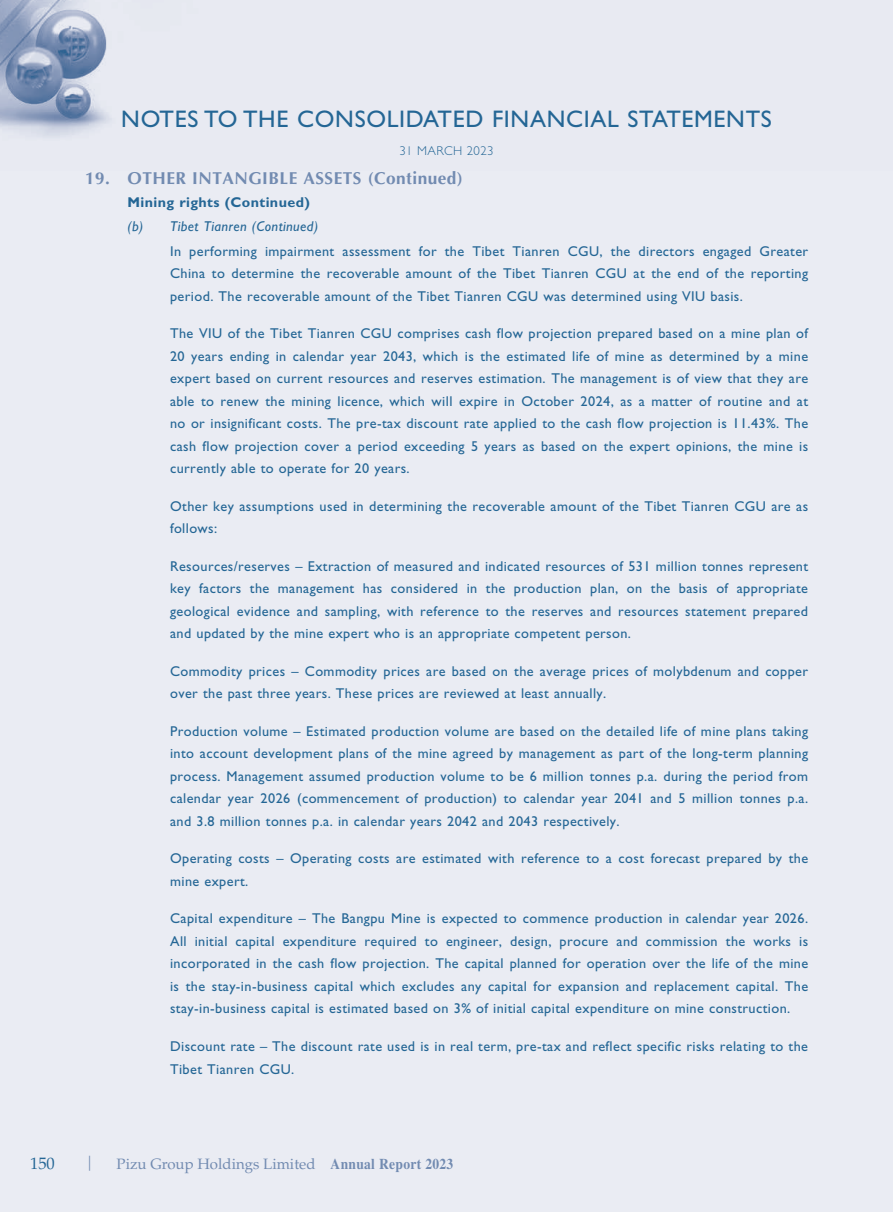
<style>
.page{position:relative;width:893px;height:1212px;background:#fff}
.page>*{position:absolute;margin:0;border:0;box-sizing:border-box;transform-origin:0 0}
.t1{font:24px "Gill Sans Std";letter-spacing:.03em;color:#246695}
.t2{font:700 17.25px "Optima LT Std";letter-spacing:.03em;color:#728bb1}
.t3{font:16.5px "Palatino LT Std";color:#246695}
.t4{font:15px "Palatino LT Std";color:#728bb1}
.t5{font:14.25px/22.5px "Gill Sans Std";letter-spacing:.03em;color:#246695;text-align:justify}
.t6{font:italic 14.25px "Gill Sans Std";letter-spacing:.03em;color:#246695}
.t7{font:700 14.25px "Gill Sans Std";letter-spacing:.03em;color:#246695}
.t8{font:300 12.75px "Gill Sans Std";letter-spacing:.03em;color:#246695}
.s1{font-family:"Times LT Std";font-weight:700}
</style>
<div class="page">
<hr style="left:892px;top:0;width:1px;height:1212px;background:#eaecf3">
<div style="left:0;top:0;width:892px;height:1212px;background:#eaecf3"></div>
<img style="left:0;top:0;width:112px;height:138px">
<h1 class="t1" style="left:121px;top:105px;width:652px">NOTES TO THE CONSOLIDATED FINANCIAL STATEMENTS</h1>
<p class="t8" style="left:400px;top:144px;width:95px">31 MARCH 2023</p>
<p class="t2" style="left:85px;top:169px;width:379px">19. OTHER INTANGIBLE ASSETS (Continued)</p>
<p class="t7" style="left:128px;top:193px;width:184px">Mining rights (Continued)</p>
<p class="t6" style="left:128px;top:218px;width:192px">(b) Tibet Tianren (Continued)</p>
<p class="t5" style="left:170px;top:240px;width:640px">In performing impairment assessment for the Tibet Tianren CGU, the directors engaged Greater China to determine the recoverable amount of the Tibet Tianren CGU at the end of the reporting period. The recoverable amount of the Tibet Tianren CGU was determined using VIU basis.</p>
<p class="t5" style="left:170px;top:322px;width:640px">The VIU of the Tibet Tianren CGU comprises cash flow projection prepared based on a mine plan of 20 years ending in calendar year 2043, which is the estimated life of mine as determined by a mine expert based on current resources and reserves estimation. The management is of view that they are able to renew the mining licence, which will expire in October 2024, as a matter of routine and at no or insignificant costs. The pre-tax discount rate applied to the cash flow projection is 11.43%. The cash flow projection cover a period exceeding 5 years as based on the expert opinions, the mine is currently able to operate for 20 years.</p>
<p class="t5" style="left:170px;top:495px;width:640px">Other key assumptions used in determining the recoverable amount of the Tibet Tianren CGU are as follows:</p>
<p class="t5" style="left:170px;top:555px;width:640px">Resources/reserves – Extraction of measured and indicated resources of 531 million tonnes represent key factors the management has considered in the production plan, on the basis of appropriate geological evidence and sampling, with reference to the reserves and resources statement prepared and updated by the mine expert who is an appropriate competent person.</p>
<p class="t5" style="left:170px;top:660px;width:640px">Commodity prices – Commodity prices are based on the average prices of molybdenum and copper over the past three years. These prices are reviewed at least annually.</p>
<p class="t5" style="left:170px;top:720px;width:640px">Production volume – Estimated production volume are based on the detailed life of mine plans taking into account development plans of the mine agreed by management as part of the long-term planning process. Management assumed production volume to be 6 million tonnes p.a. during the period from calendar year 2026 (commencement of production) to calendar year 2041 and 5 million tonnes p.a. and 3.8 million tonnes p.a. in calendar years 2042 and 2043 respectively.</p>
<p class="t5" style="left:170px;top:847px;width:640px">Operating costs – Operating costs are estimated with reference to a cost forecast prepared by the mine expert.</p>
<p class="t5" style="left:170px;top:907px;width:640px">Capital expenditure – The Bangpu Mine is expected to commence production in calendar year 2026.<br>All initial capital expenditure required to engineer, design, procure and commission the works is incorporated in the cash flow projection. The capital planned for operation over the life of the mine is the stay-in-business capital which excludes any capital for expansion and replacement capital. The stay-in-business capital is estimated based on 3% of initial capital expenditure on mine construction.</p>
<p class="t5" style="left:170px;top:1035px;width:639px">Discount rate – The discount rate used is in real term, pre-tax and reflect specific risks relating to the<br>Tibet Tianren CGU.</p>
<p class="t3" style="left:30px;top:1153px;width:26px">150</p>
<p class="t4" style="left:85px;top:1153px;width:11px">|</p>
<p class="t4" style="left:117px;top:1155px;width:338px">Pizu Group Holdings Limited <span class="s1">Annual Report 2023</span></p>
</div>
